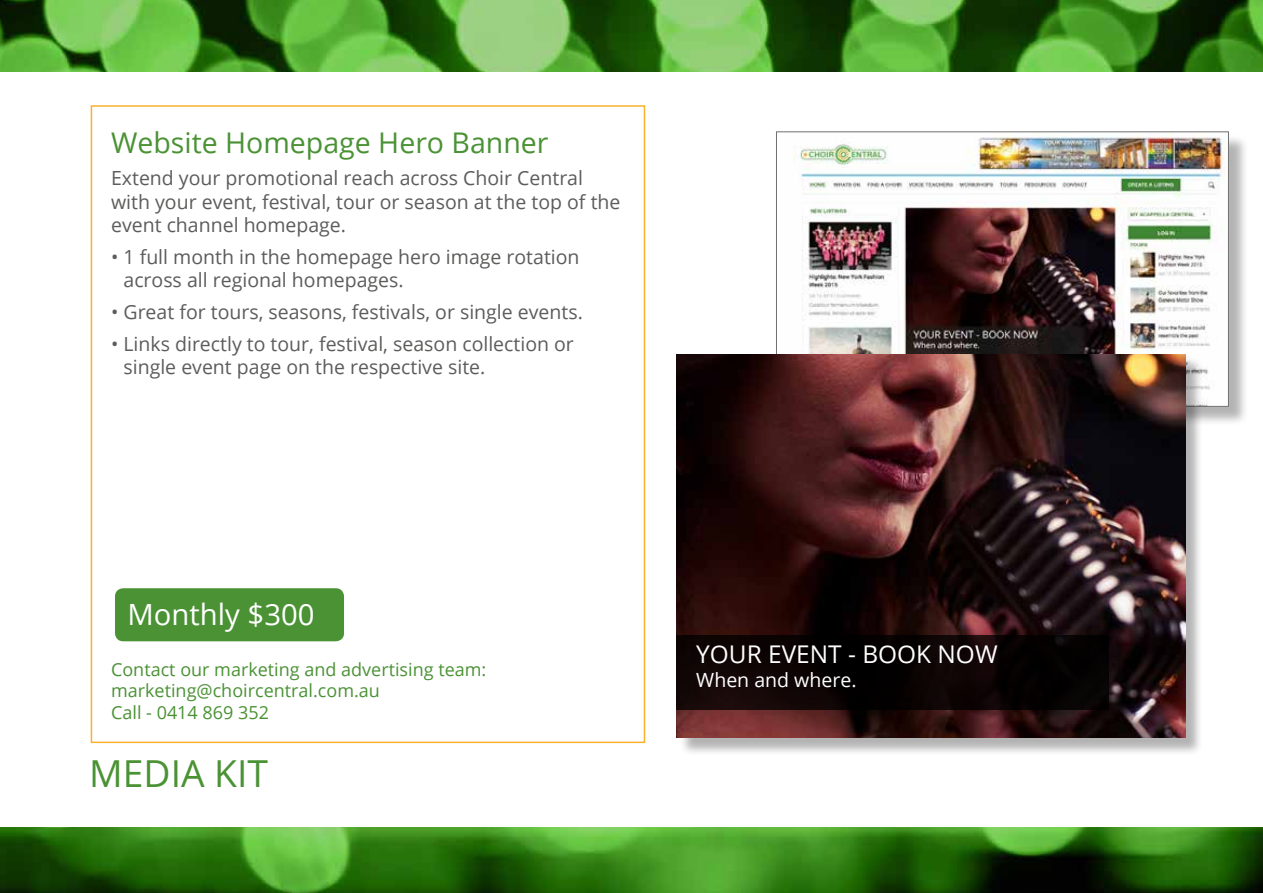
<style>
.page{position:relative;width:1263px;height:893px;background:#fff}
.page>*{position:absolute;margin:0;border:0;box-sizing:border-box;transform-origin:0 0}
.t1{font:37.2px "Open Sans";color:#4a9234}
.t2{font:29.25px "Open Sans";color:#fff}
.t3{font:28.5px "Open Sans";color:#4a9234}
.t4{font:24.45px "Open Sans";color:#fff}
.t5{font:19.5px/23.4px "Open Sans";color:#5c5c5b}
.t6{font:19.5px "Open Sans";color:#fff}
.t7{font:18px/21.6px "Open Sans";color:#4a9234}
</style>
<div class="page">
<img style="left:0;top:0;width:1263px;height:893px">
<div style="left:0;top:72px;width:1263px;height:755px;background:#fff"></div>
<div style="left:91px;top:105px;width:554px;height:638px;border:2px solid #f9b22d"></div>
<div style="left:115px;top:588px;width:229px;height:53px;background:#4a9234;border-radius:8px"></div>
<div style="left:778px;top:134px;width:470px;height:292px;background:#000;opacity:.3"></div>
<img style="left:778px;top:133px;width:449px;height:272px">
<div style="left:679px;top:357px;width:524px;height:399px;background:#000;opacity:.3"></div>
<img style="left:677px;top:354px;width:508px;height:383px">
<div style="left:677px;top:635px;width:432px;height:75px;background:#0b0303"></div>
<h3 class="t3" style="left:111px;top:123px;width:439px">Website Homepage Hero Banner</h3>
<p class="t5" style="left:111px;top:166px;width:511px">Extend your promotional reach across Choir Central with your event, festival, tour or season at the top of the event channel homepage.</p>
<p class="t5" style="left:123px;top:245px;width:458px;text-indent:-12px">• 1 full month in the homepage hero image rotation across all regional homepages.</p>
<p class="t5" style="left:111px;top:300px;width:473px">• Great for tours, seasons, festivals, or single events.</p>
<p class="t5" style="left:123px;top:332px;width:452px;text-indent:-12px">• Links directly to tour, festival, season collection or single event page on the respective site.</p>
<h2 class="t2" style="left:128px;top:594px;width:188px">Monthly $300</h2>
<p class="t7" style="left:111px;top:658px;width:377px">Contact our marketing and advertising team: marketing@choircentral.com.au<br>Call - 0414 869 352</p>
<h1 class="t1" style="left:89px;top:748px;width:180px">MEDIA KIT</h1>
<p class="t4" style="left:696px;top:638px;width:303px">YOUR EVENT - BOOK NOW</p>
<p class="t6" style="left:696px;top:666px;width:162px">When and where.</p>
</div>
